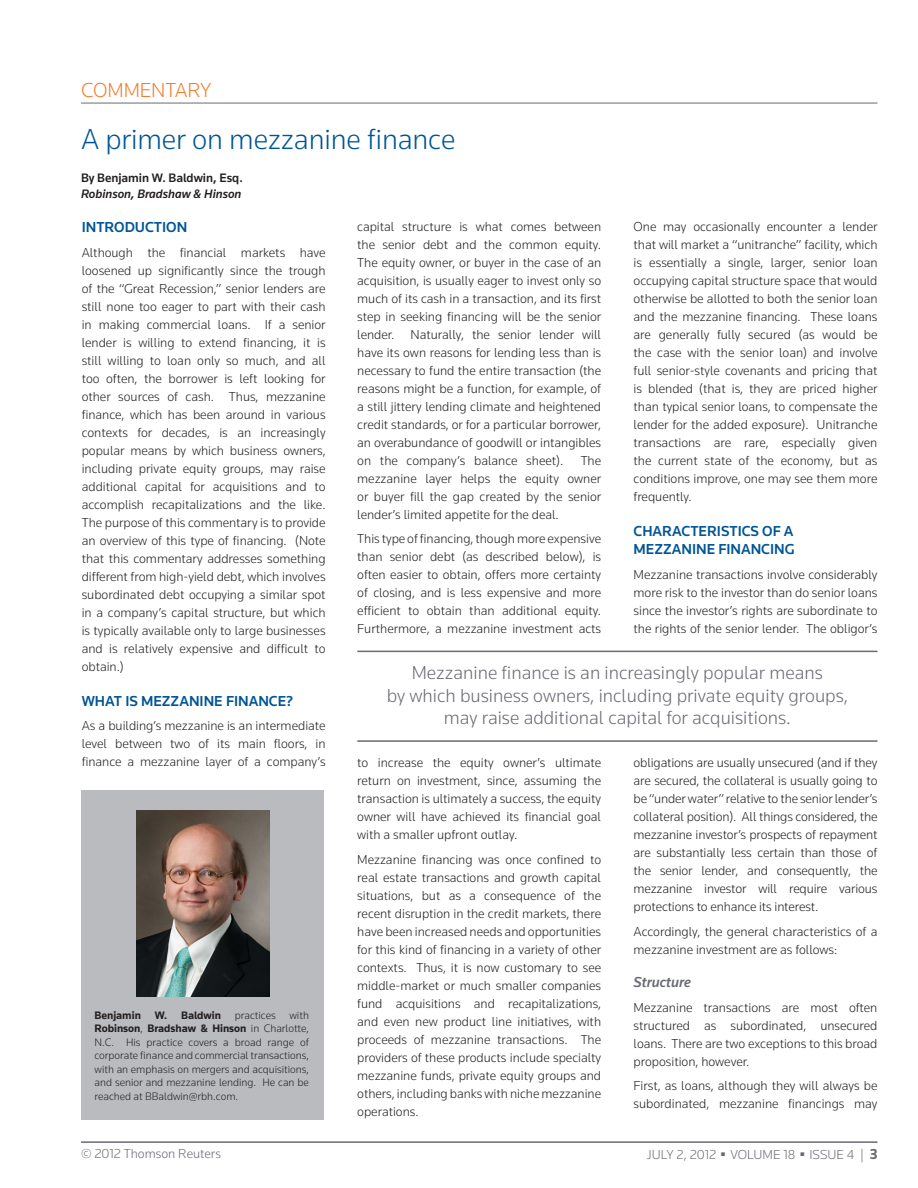
<style>
.page{position:relative;width:918px;height:1188px;background:#fff}
.page>*{position:absolute;margin:0;border:0;box-sizing:border-box;transform-origin:0 0}
.CT{font:300 30px "Knowledge";letter-spacing:-.005em;color:#005595}
.CN{font:300 21px "Knowledge";letter-spacing:-.005em;color:#f47b2a}
.Pull_quote{font:300 19.5px/22.5px "Knowledge";color:#696b73;text-align:center}
.t1{font:500 15px/18px "Knowledge";color:#005595}
.t2{font:italic 500 15px "Knowledge";color:#696b73}
.t3{font:300 13.5px/18px "Knowledge";color:#231f20;text-align:justify}
.t4{font:300 13.5px "Knowledge";color:#696b73}
.AU{font:500 12.75px/16.5px "Knowledge";color:#231f20}
.AB{font:300 11.25px/13.5px "Knowledge";color:#231f20;text-align:justify}
.s1{font-style:italic}
.s2{font-weight:700}
.s3{font-weight:700;font-size:15px}
</style>
<div class="page">
<hr style="left:81px;top:1141px;width:797px;height:2px;background:#696b73">
<hr style="left:81px;top:103px;width:797px;height:1px;background:#696b73">
<div style="left:82px;top:790px;width:242px;height:330px;background:#babbbe"></div>
<img style="left:136px;top:811px;width:134px;height:185px">
<hr style="left:357px;top:651px;width:520px;height:1px;background:#696b73">
<hr style="left:357px;top:740px;width:520px;height:2px;background:#696b73">
<p class="CN" style="left:81px;top:77px;width:132px">COMMENTARY</p>
<p class="CT" style="left:81px;top:120px;width:376px">A primer on mezzanine finance</p>
<p class="AU" style="left:81px;top:169px;width:163px">By Benjamin W. Baldwin, Esq.<br><span class="s1">Robinson, Bradshaw &amp; Hinson</span></p>
<h2 class="t1" style="left:82px;top:218px;width:107px">INTRODUCTION</h2>
<p class="t3" style="left:82px;top:243px;width:245px">Although the financial markets have loosened up significantly since the trough of the “Great Recession,” senior lenders are still none too eager to part with their cash in making commercial loans. If a senior lender is willing to extend financing, it is still willing to loan only so much, and all too often, the borrower is left looking for other sources of cash. Thus, mezzanine finance, which has been around in various contexts for decades, is an increasingly popular means by which business owners, including private equity groups, may raise additional capital for acquisitions and to accomplish recapitalizations and the like.<br>The purpose of this commentary is to provide an overview of this type of financing. (Note that this commentary addresses something different from high-yield debt, which involves subordinated debt occupying a similar spot in a company’s capital structure, but which is typically available only to large businesses and is relatively expensive and difficult to obtain.)</p>
<h2 class="t1" style="left:82px;top:692px;width:213px">WHAT IS MEZZANINE FINANCE?</h2>
<p class="t3" style="left:82px;top:717px;width:245px">As a building’s mezzanine is an intermediate level between two of its main floors, in finance a mezzanine layer of a company’s</p>
<p class="t3" style="left:634px;top:217px;width:245px">One may occasionally encounter a lender that will market a “unitranche” facility, which is essentially a single, larger, senior loan occupying capital structure space that would otherwise be allotted to both the senior loan and the mezzanine financing. These loans are generally fully secured (as would be the case with the senior loan) and involve full senior-style covenants and pricing that is blended (that is, they are priced higher than typical senior loans, to compensate the lender for the added exposure). Unitranche transactions are rare, especially given the current state of the economy, but as conditions improve, one may see them more frequently.</p>
<h2 class="t1" style="left:634px;top:522px;width:163px">CHARACTERISTICS OF A<br>MEZZANINE FINANCING</h2>
<p class="t3" style="left:634px;top:565px;width:245px">Mezzanine transactions involve considerably more risk to the investor than do senior loans since the investor’s rights are subordinate to the rights of the senior lender. The obligor’s</p>
<p class="t3" style="left:357px;top:217px;width:245px">capital structure is what comes between the senior debt and the common equity.<br>The equity owner, or buyer in the case of an acquisition, is usually eager to invest only so much of its cash in a transaction, and its first step in seeking financing will be the senior lender. Naturally, the senior lender will have its own reasons for lending less than is necessary to fund the entire transaction (the reasons might be a function, for example, of a still jittery lending climate and heightened credit standards, or for a particular borrower, an overabundance of goodwill or intangibles on the company’s balance sheet).</p>
<p class="t3" style="left:357px;top:451px;width:245px;text-indent:223px">The mezzanine layer helps the equity owner or buyer fill the gap created by the senior lender’s limited appetite for the deal.</p>
<p class="t3" style="left:357px;top:530px;width:245px">This type of financing, though more expensive than senior debt (as described below), is often easier to obtain, offers more certainty of closing, and is less expensive and more efficient to obtain than additional equity.<br>Furthermore, a mezzanine investment acts</p>
<p class="Pull_quote" style="left:387px;top:661px;width:463px">Mezzanine finance is an increasingly popular means<br>by which business owners, including private equity groups, may raise additional capital for acquisitions.</p>
<p class="t3" style="left:357px;top:754px;width:245px">to increase the equity owner’s ultimate return on investment, since, assuming the transaction is ultimately a success, the equity owner will have achieved its financial goal with a smaller upfront outlay.</p>
<p class="t3" style="left:357px;top:850px;width:245px">Mezzanine financing was once confined to real estate transactions and growth capital situations, but as a consequence of the recent disruption in the credit markets, there have been increased needs and opportunities for this kind of financing in a variety of other contexts. Thus, it is now customary to see middle-market or much smaller companies fund acquisitions and recapitalizations, and even new product line initiatives, with proceeds of mezzanine transactions. The providers of these products include specialty mezzanine funds, private equity groups and others, including banks with niche mezzanine operations.</p>
<p class="t3" style="left:634px;top:754px;width:245px">obligations are usually unsecured (and if they are secured, the collateral is usually going to be “under water” relative to the senior lender’s collateral position). All things considered, the mezzanine investor’s prospects of repayment are substantially less certain than those of the senior lender, and consequently, the mezzanine investor will require various protections to enhance its interest.</p>
<p class="t3" style="left:634px;top:922px;width:245px">Accordingly, the general characteristics of a mezzanine investment are as follows:</p>
<h3 class="t2" style="left:634px;top:973px;width:59px">Structure</h3>
<p class="t3" style="left:634px;top:998px;width:245px">Mezzanine transactions are most often structured as subordinated, unsecured loans. There are two exceptions to this broad proposition, however.</p>
<p class="t3" style="left:634px;top:1077px;width:245px">First, as loans, although they will always be subordinated, mezzanine financings may</p>
<p class="AB" style="left:94px;top:1008px;width:216px"><span class="s2">Benjamin W. Baldwin</span> practices with <span class="s2">Robinson</span>, <span class="s2">Bradshaw &amp; Hinson</span> in Charlotte, N.C. His practice covers a broad range of corporate finance and commercial transactions, with an emphasis on mergers and acquisitions, and senior and mezzanine lending. He can be reached at BBaldwin@rbh.com.</p>
<p class="t4" style="left:81px;top:1145px;width:141px">© 2012 Thomson Reuters</p>
<p class="t4" style="left:647px;top:1146px;width:232px">JULY 2, 2012 ■ VOLUME 18 ■ ISSUE 4 | <span class="s3">3</span></p>
</div>
